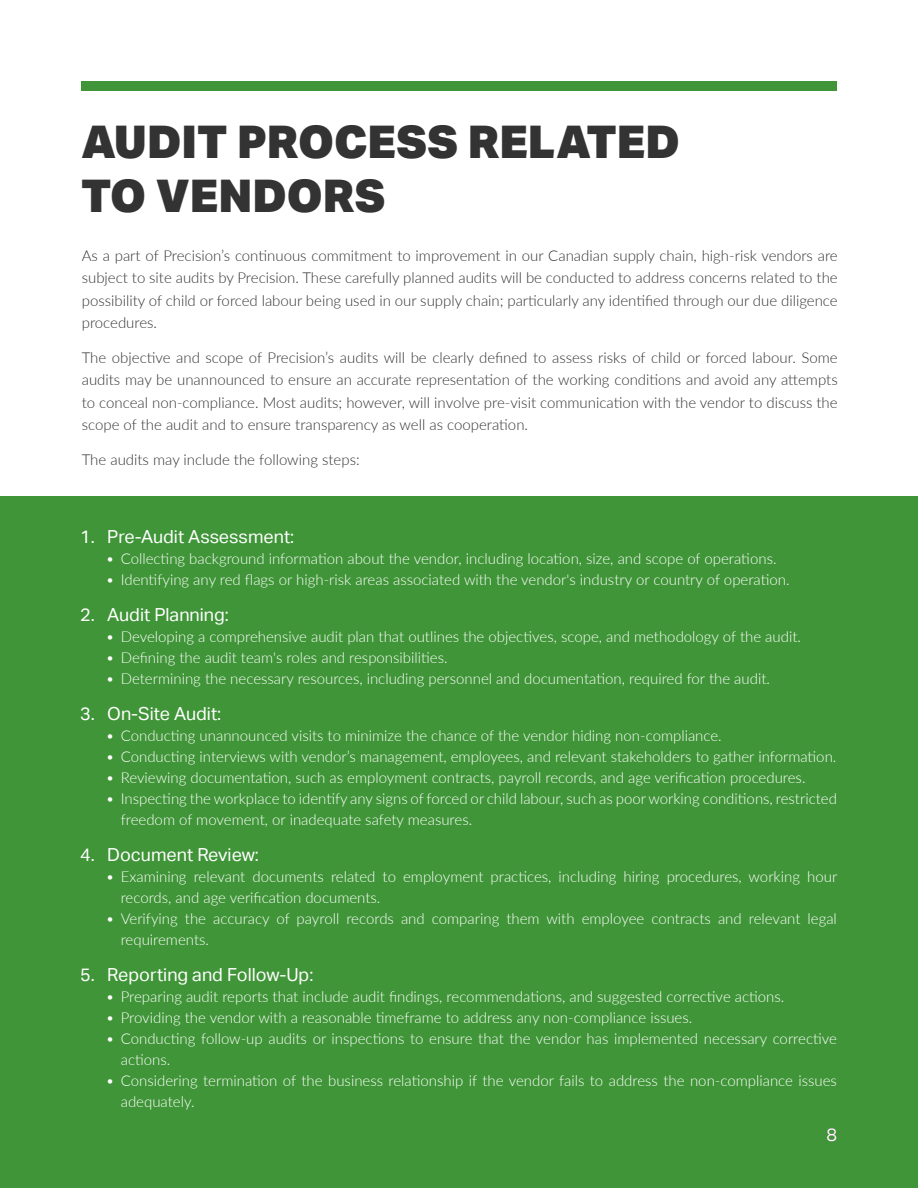
<style>
.page{position:relative;width:918px;height:1188px;background:#fff}
.page>*{position:absolute;margin:0;border:0;box-sizing:border-box;transform-origin:0 0}
._40pt_Size_Align_Left{font:900 45px/54px "Aktiv Grotesk";color:#323332}
._12pt_Size_Align_Right{font:18px "Aktiv Grotesk";color:#fff}
.t1{font:300 15px/21px "Lato";color:#fff}
._10pt_Size_Align_Left_Justify{font:300 15px/22.5px "Lato";color:#323332;text-align:justify}
</style>
<div class="page">
<div style="left:81px;top:81px;width:756px;height:9px;background:#3f9537"></div>
<div style="left:0;top:496px;width:918px;height:692px;background:#3f9537"></div>
<p class="_40pt_Size_Align_Left" style="left:81px;top:114px;width:600px">AUDIT PROCESS RELATED<br>TO VENDORS</p>
<p class="_10pt_Size_Align_Left_Justify" style="left:82px;top:244px;width:757px">As a part of Precision’s continuous commitment to improvement in our Canadian supply chain, high-risk vendors are subject to site audits by Precision. These carefully planned audits will be conducted to address concerns related to the possibility of child or forced labour being used in our supply chain; particularly any identified through our due diligence procedures.</p>
<p class="_10pt_Size_Align_Left_Justify" style="left:82px;top:346px;width:757px">The objective and scope of Precision’s audits will be clearly defined to assess risks of child or forced labour. Some audits may be unannounced to ensure an accurate representation of the working conditions and avoid any attempts to conceal non-compliance. Most audits; however, will involve pre-visit communication with the vendor to discuss the scope of the audit and to ensure transparency as well as cooperation.</p>
<p class="_10pt_Size_Align_Left_Justify" style="left:82px;top:448px;width:279px">The audits may include the following steps:</p>
<p class="_12pt_Size_Align_Right" style="left:80px;top:526px;width:216px">1. Pre-Audit Assessment:</p>
<p class="t1" style="left:106px;top:548px;width:672px">• Collecting background information about the vendor, including location, size, and scope of operations.</p>
<p class="t1" style="left:106px;top:569px;width:685px">• Identifying any red flags or high-risk areas associated with the vendor's industry or country of operation.</p>
<p class="_12pt_Size_Align_Right" style="left:80px;top:604px;width:150px">2. Audit Planning:</p>
<p class="t1" style="left:106px;top:626px;width:697px">• Developing a comprehensive audit plan that outlines the objectives, scope, and methodology of the audit.</p>
<p class="t1" style="left:106px;top:647px;width:343px">• Defining the audit team's roles and responsibilities.</p>
<p class="t1" style="left:106px;top:668px;width:666px">• Determining the necessary resources, including personnel and documentation, required for the audit.</p>
<p class="_12pt_Size_Align_Right" style="left:80px;top:703px;width:143px">3. On-Site Audit:</p>
<p class="t1" style="left:106px;top:725px;width:618px">• Conducting unannounced visits to minimize the chance of the vendor hiding non-compliance.</p>
<p class="t1" style="left:106px;top:746px;width:732px">• Conducting interviews with vendor’s management, employees, and relevant stakeholders to gather information.</p>
<p class="t1" style="left:106px;top:767px;width:701px">• Reviewing documentation, such as employment contracts, payroll records, and age verification procedures.</p>
<p class="t1" style="left:121px;top:788px;width:718px;text-indent:-15px">• Inspecting the workplace to identify any signs of forced or child labour, such as poor working conditions, restricted freedom of movement, or inadequate safety measures.</p>
<p class="_12pt_Size_Align_Right" style="left:80px;top:844px;width:180px">4. Document Review:</p>
<p class="t1" style="left:121px;top:866px;width:718px;text-indent:-15px">• Examining relevant documents related to employment practices, including hiring procedures, working hour records, and age verification documents.</p>
<p class="t1" style="left:121px;top:908px;width:718px;text-indent:-15px">• Verifying the accuracy of payroll records and comparing them with employee contracts and relevant legal requirements.</p>
<p class="_12pt_Size_Align_Right" style="left:80px;top:964px;width:235px">5. Reporting and Follow-Up:</p>
<p class="t1" style="left:106px;top:986px;width:680px">• Preparing audit reports that include audit findings, recommendations, and suggested corrective actions.</p>
<p class="t1" style="left:106px;top:1007px;width:588px">• Providing the vendor with a reasonable timeframe to address any non-compliance issues.</p>
<p class="t1" style="left:121px;top:1028px;width:718px;text-indent:-15px">• Conducting follow-up audits or inspections to ensure that the vendor has implemented necessary corrective actions.</p>
<p class="t1" style="left:121px;top:1070px;width:718px;text-indent:-15px">• Considering termination of the business relationship if the vendor fails to address the non-compliance issues adequately.</p>
<p class="_12pt_Size_Align_Right" style="left:826px;top:1125px;width:12px">8</p>
</div>
